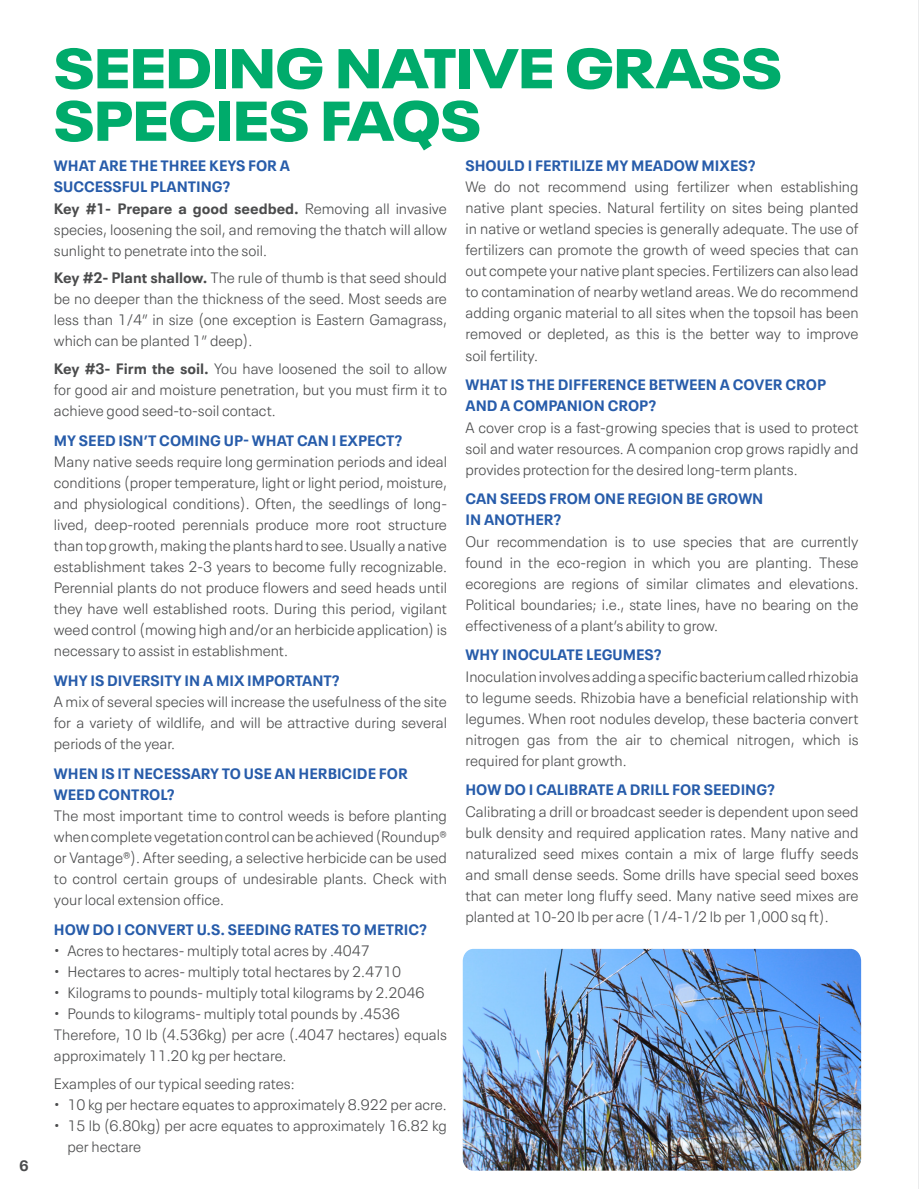
<style>
.page{position:relative;width:919px;height:1189px;background:#fff}
.page>*{position:absolute;margin:0;border:0;box-sizing:border-box;transform-origin:0 0}
.NEUE_PLAK_EXT_BLK_37{font:900 expanded 55.5px/52.5px "Neue Plak";color:#00ab6b}
.NEUE_PLAK_TXT_LT_10{font:300 15px/21px "Neue Plak Text";color:#4b4c4d;text-align:justify}
.NEUE_PLAK_TXT_LT_10-2{font:700 15px/21px "Neue Plak Text";color:#275caa}
.t1{font:700 15px "Neue Plak Text";color:#4b4c4d}
.s1{font-weight:700}
</style>
<div class="page">
<img style="left:462px;top:948px;width:400px;height:223px">
<svg style="left:918px;top:0;width:1px;height:1189px"></svg>
<p class="t1" style="left:20px;top:1153px;width:10px">6</p>
<p class="NEUE_PLAK_EXT_BLK_37" style="left:54px;top:35px;width:729px">SEEDING NATIVE GRASS<br>SPECIES FAQS</p>
<p class="NEUE_PLAK_TXT_LT_10-2" style="left:54px;top:154px;width:238px">WHAT ARE THE THREE KEYS FOR A<br>SUCCESSFUL PLANTING?</p>
<p class="NEUE_PLAK_TXT_LT_10" style="left:54px;top:196px;width:395px"><span class="s1">Key #1- Prepare a good seedbed.</span> Removing all invasive species, loosening the soil, and removing the thatch will allow sunlight to penetrate into the soil.</p>
<p class="NEUE_PLAK_TXT_LT_10" style="left:54px;top:266px;width:395px"><span class="s1">Key #2- Plant shallow.</span> The rule of thumb is that seed should be no deeper than the thickness of the seed. Most seeds are less than 1/4” in size (one exception is Eastern Gamagrass, which can be planted 1” deep).</p>
<p class="NEUE_PLAK_TXT_LT_10" style="left:54px;top:357px;width:395px"><span class="s1">Key #3- Firm the soil.</span> You have loosened the soil to allow for good air and moisture penetration, but you must firm it to achieve good seed-to-soil contact.</p>
<p class="NEUE_PLAK_TXT_LT_10-2" style="left:54px;top:428px;width:350px">MY SEED ISN’T COMING UP- WHAT CAN I EXPECT?</p>
<p class="NEUE_PLAK_TXT_LT_10" style="left:54px;top:450px;width:395px">Many native seeds require long germination periods and ideal conditions (proper temperature, light or light period, moisture, and physiological conditions). Often, the seedlings of long&shy;lived, deep-rooted perennials produce more root structure than top growth, making the plants hard to see. Usually a native establishment takes 2-3 years to become fully recognizable.<br>Perennial plants do not produce flowers and seed heads until they have well established roots. During this period, vigilant weed control (mowing high and/or an herbicide application) is necessary to assist in establishment.</p>
<p class="NEUE_PLAK_TXT_LT_10-2" style="left:54px;top:668px;width:287px">WHY IS DIVERSITY IN A MIX IMPORTANT?</p>
<p class="NEUE_PLAK_TXT_LT_10" style="left:54px;top:690px;width:394px">A mix of several species will increase the usefulness of the site for a variety of wildlife, and will be attractive during several periods of the year.</p>
<p class="NEUE_PLAK_TXT_LT_10-2" style="left:54px;top:761px;width:355px">WHEN IS IT NECESSARY TO USE AN HERBICIDE FOR<br>WEED CONTROL?</p>
<p class="NEUE_PLAK_TXT_LT_10" style="left:54px;top:804px;width:395px">The most important time to control weeds is before planting when complete vegetation control can be achieved (Roundup® or Vantage®). After seeding, a selective herbicide can be used to control certain groups of undesirable plants. Check with your local extension office.</p>
<p class="NEUE_PLAK_TXT_LT_10-2" style="left:54px;top:917px;width:375px">HOW DO I CONVERT U.S. SEEDING RATES TO METRIC?</p>
<p class="NEUE_PLAK_TXT_LT_10" style="left:54px;top:939px;width:317px">• Acres to hectares- multiply total acres by .4047</p>
<p class="NEUE_PLAK_TXT_LT_10" style="left:54px;top:960px;width:349px">• Hectares to acres- multiply total hectares by 2.4710</p>
<p class="NEUE_PLAK_TXT_LT_10" style="left:54px;top:981px;width:372px">• Kilograms to pounds- multiply total kilograms by 2.2046</p>
<p class="NEUE_PLAK_TXT_LT_10" style="left:54px;top:1002px;width:347px">• Pounds to kilograms- multiply total pounds by .4536</p>
<p class="NEUE_PLAK_TXT_LT_10" style="left:54px;top:1023px;width:395px">Therefore, 10 lb (4.536kg) per acre (.4047 hectares) equals approximately 11.20 kg per hectare.</p>
<p class="NEUE_PLAK_TXT_LT_10" style="left:54px;top:1071px;width:242px">Examples of our typical seeding rates:</p>
<p class="NEUE_PLAK_TXT_LT_10" style="left:54px;top:1092px;width:394px">• 10 kg per hectare equates to approximately 8.922 per acre.</p>
<p class="NEUE_PLAK_TXT_LT_10" style="left:67px;top:1113px;width:381px;text-indent:-14px">• 15 lb (6.80kg) per acre equates to approximately 16.82 kg per hectare</p>
<p class="NEUE_PLAK_TXT_LT_10-2" style="left:465px;top:154px;width:292px">SHOULD I FERTILIZE MY MEADOW MIXES?</p>
<p class="NEUE_PLAK_TXT_LT_10" style="left:465px;top:175px;width:395px">We do not recommend using fertilizer when establishing native plant species. Natural fertility on sites being planted in native or wetland species is generally adequate. The use of fertilizers can promote the growth of weed species that can out compete your native plant species. Fertilizers can also lead to contamination of nearby wetland areas. We do recommend adding organic material to all sites when the topsoil has been removed or depleted, as this is the better way to improve soil fertility.</p>
<p class="NEUE_PLAK_TXT_LT_10-2" style="left:465px;top:373px;width:362px">WHAT IS THE DIFFERENCE BETWEEN A COVER CROP<br>AND A COMPANION CROP?</p>
<p class="NEUE_PLAK_TXT_LT_10" style="left:465px;top:415px;width:395px">A cover crop is a fast-growing species that is used to protect soil and water resources. A companion crop grows rapidly and provides protection for the desired long-term plants.</p>
<p class="NEUE_PLAK_TXT_LT_10-2" style="left:465px;top:487px;width:299px">CAN SEEDS FROM ONE REGION BE GROWN<br>IN ANOTHER?</p>
<p class="NEUE_PLAK_TXT_LT_10" style="left:465px;top:529px;width:395px">Our recommendation is to use species that are currently found in the eco-region in which you are planting. These ecoregions are regions of similar climates and elevations.<br>Political boundaries; i.e., state lines, have no bearing on the effectiveness of a plant’s ability to grow.</p>
<p class="NEUE_PLAK_TXT_LT_10-2" style="left:465px;top:643px;width:198px">WHY INOCULATE LEGUMES?</p>
<p class="NEUE_PLAK_TXT_LT_10" style="left:465px;top:664px;width:394px">Inoculation involves adding a specific bacterium called rhizobia to legume seeds. Rhizobia have a beneficial relationship with legumes. When root nodules develop, these bacteria convert nitrogen gas from the air to chemical nitrogen, which is required for plant growth.</p>
<p class="NEUE_PLAK_TXT_LT_10-2" style="left:465px;top:778px;width:311px">HOW DO I CALIBRATE A DRILL FOR SEEDING?</p>
<p class="NEUE_PLAK_TXT_LT_10" style="left:465px;top:799px;width:395px">Calibrating a drill or broadcast seeder is dependent upon seed bulk density and required application rates. Many native and naturalized seed mixes contain a mix of large fluffy seeds and small dense seeds. Some drills have special seed boxes that can meter long fluffy seed. Many native seed mixes are planted at 10-20 lb per acre (1/4-1/2 lb per 1,000 sq ft).</p>
</div>
